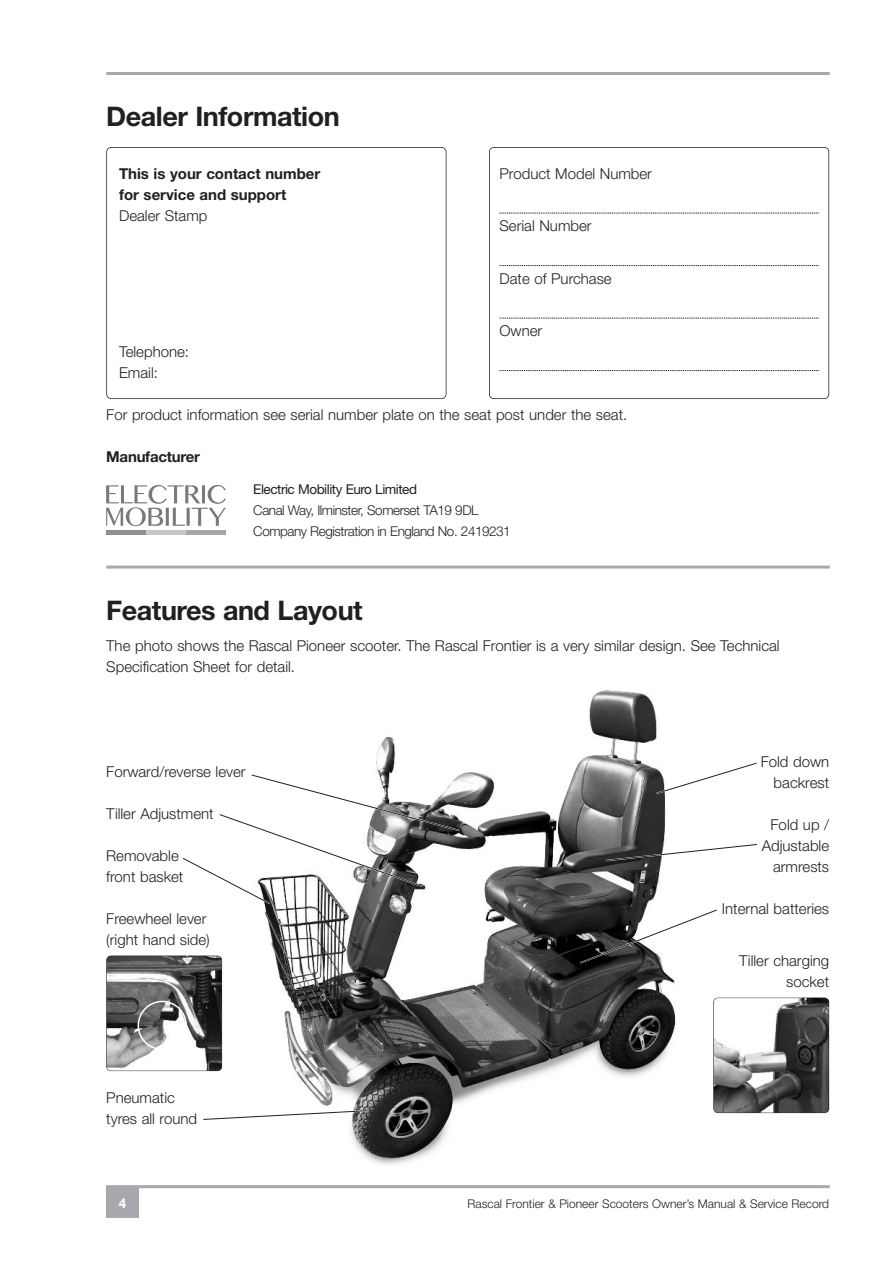
<style>
.page{position:relative;width:893px;height:1263px;background:#fff}
.page>*{position:absolute;margin:0;border:0;box-sizing:border-box;transform-origin:0 0}
.t1{font:700 27px "Helvetica Neue";letter-spacing:-.015em;color:#231f20}
.t2{font:300 15px/21px "Helvetica Neue";color:#231f20}
.t3{font:700 15px/21px "Helvetica Neue";color:#231f20}
.t4{font:300 13.5px/21px "Helvetica Neue";letter-spacing:-.035em;color:#231f20}
.t5{font:13.5px "Helvetica Neue";letter-spacing:-.035em;color:#231f20}
.t6{font:700 13.5px "Helvetica Neue";color:#fff}
.t7{font:300 12px "Helvetica Neue";color:#231f20}
</style>
<div class="page">
<img style="left:265px;top:690px;width:466px;height:475px">
<div style="left:106px;top:1187px;width:33px;height:31px;background:#a8a9ad"></div>
<hr style="left:106px;top:1185px;width:724px;height:3px;background:#a8a9ad">
<hr style="left:106px;top:72px;width:724px;height:3px;background:#a8a9ad">
<img style="left:106px;top:956px;width:116px;height:115px;border-radius:4px">
<div style="left:106px;top:956px;width:116px;height:115px;border:1px solid #231f20;border-radius:5px"></div>
<svg style="left:138px;top:1001px;width:49px;height:49px"></svg>
<img style="left:714px;top:998px;width:115px;height:115px;border-radius:4px">
<div style="left:713px;top:998px;width:116px;height:115px;border:1px solid #231f20;border-radius:5px"></div>
<svg style="left:605px;top:843px;width:152px;height:19px"></svg>
<div style="left:106px;top:147px;width:340px;height:252px;border:2px solid #231f20;border-radius:5px"></div>
<div style="left:489px;top:147px;width:340px;height:252px;border:2px solid #231f20;border-radius:5px"></div>
<hr style="left:106px;top:566px;width:724px;height:3px;background:#a8a9ad">
<div style="left:106px;top:530px;width:40px;height:5px;background:#8d8f92"></div>
<div style="left:146px;top:530px;width:40px;height:5px;background:#c6c7c9"></div>
<div style="left:186px;top:530px;width:40px;height:5px;background:#a4a6a9"></div>
<svg style="left:106px;top:485px;width:120px;height:41px"></svg>
<svg style="left:499px;top:213px;width:320px;height:1px"></svg>
<svg style="left:499px;top:265px;width:320px;height:1px"></svg>
<svg style="left:499px;top:318px;width:320px;height:1px"></svg>
<svg style="left:499px;top:370px;width:320px;height:1px"></svg>
<svg style="left:654px;top:761px;width:103px;height:34px"></svg>
<svg style="left:578px;top:908px;width:141px;height:57px"></svg>
<svg style="left:182px;top:773px;width:280px;height:132px"></svg>
<svg style="left:203px;top:1109px;width:166px;height:12px"></svg>
<h1 class="t1" style="left:106px;top:107px;width:235px">Dealer Information</h1>
<p class="t3" style="left:119px;top:164px;width:203px">This is your contact number for service and support</p>
<p class="t2" style="left:119px;top:206px;width:90px">Dealer Stamp</p>
<p class="t2" style="left:119px;top:343px;width:72px">Telephone:<br>Email:</p>
<p class="t2" style="left:499px;top:164px;width:154px">Product Model Number</p>
<p class="t2" style="left:499px;top:217px;width:94px">Serial Number</p>
<p class="t2" style="left:499px;top:269px;width:114px">Date of Purchase</p>
<p class="t2" style="left:499px;top:322px;width:44px">Owner</p>
<p class="t2" style="left:106px;top:406px;width:522px">For product information see serial number plate on the seat post under the seat.</p>
<p class="t3" style="left:106px;top:448px;width:95px">Manufacturer</p>
<p class="t5" style="left:253px;top:484px;width:165px">Electric Mobility Euro Limited</p>
<p class="t4" style="left:253px;top:500px;width:259px">Canal Way, Ilminster, Somerset TA19 9DL<br>Company Registration in England No. 2419231</p>
<h1 class="t1" style="left:106px;top:600px;width:258px">Features and Layout</h1>
<p class="t2" style="left:106px;top:637px;width:675px">The photo shows the Rascal Pioneer scooter. The Rascal Frontier is a very similar design. See Technical<br>Specification Sheet for detail.</p>
<p class="t2" style="left:106px;top:763px;width:141px">Forward/reverse lever</p>
<p class="t2" style="left:106px;top:805px;width:109px">Tiller Adjustment</p>
<p class="t2" style="left:106px;top:847px;width:79px">Removable front basket</p>
<p class="t2" style="left:106px;top:910px;width:105px">Freewheel lever (right hand side)</p>
<p class="t2" style="left:106px;top:1088px;width:92px">Pneumatic tyres all round</p>
<p class="t2" style="left:761px;top:752px;width:70px;text-align:right">Fold down backrest</p>
<p class="t2" style="left:762px;top:815px;width:69px;text-align:right">Fold up /<br>Adjustable armrests</p>
<p class="t2" style="left:722px;top:899px;width:109px">Internal batteries</p>
<p class="t2" style="left:739px;top:952px;width:91px;text-align:right">Tiller charging socket</p>
<p class="t6" style="left:119px;top:1198px;width:9px">4</p>
<p class="t7" style="left:467px;top:1199px;width:363px">Rascal Frontier &amp; Pioneer Scooters Owner’s Manual &amp; Service Record</p>
</div>
